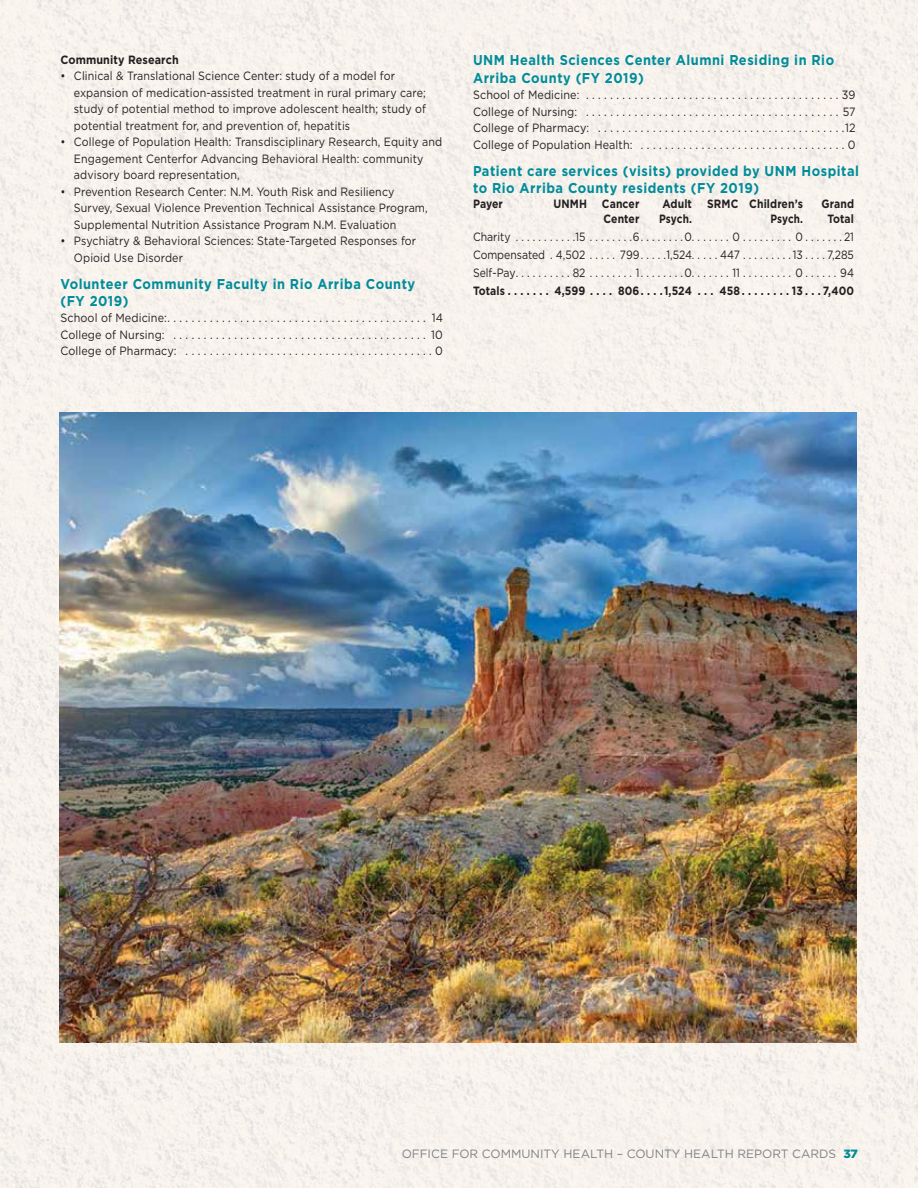
<style>
.page{position:relative;width:918px;height:1188px;background:#fff}
.page>*{position:absolute;margin:0;border:0;box-sizing:border-box;transform-origin:0 0}
.t1{font:700 14.25px/17.2px "Gotham";letter-spacing:.04em;color:#008c99;scale:.9 1}
.t2{font:12px/16.5px "Gotham";letter-spacing:.01em;color:#231f20;scale:.89 1}
.t3{font:12px/16.5px "Gotham";letter-spacing:.01em;color:#231f20;text-align:justify;scale:.9 1}
.t4{font:12px/18px "Gotham";letter-spacing:.01em;color:#231f20;text-align:justify;scale:.87 1}
.t5{font:700 12px "Gotham";letter-spacing:.01em;color:#231f20;scale:.87 1}
.t6{font:12px "Gotham";color:#808285}
.t7{font:700 12px "Gotham";letter-spacing:.01em;color:#231f20;scale:.9 1}
.t8{font:700 12px "Gotham";letter-spacing:.01em;color:#231f20;scale:.84 1}
.t9{font:700 12px "Gotham";letter-spacing:.01em;color:#231f20;scale:.83 1}
.s1{font-weight:900;color:#008c99}
</style>
<div class="page">
<img style="left:0;top:0;width:918px;height:1188px">
<img style="left:59px;top:413px;width:797px;height:629px">
<p class="t7" style="left:60px;top:51px;width:133px">Community Research</p>
<p class="t2" style="left:74px;top:67px;width:397px;text-indent:-13px">• Clinical &amp; Translational Science Center: study of a model for expansion of medication-assisted treatment in rural primary care; study of potential method to improve adolescent health; study of potential treatment for, and prevention of, hepatitis</p>
<p class="t2" style="left:74px;top:133px;width:415px;text-indent:-13px">• College of Population Health: Transdisciplinary Research, Equity and<br>Engagement Centerfor Advancing Behavioral Health: community advisory board representation,</p>
<p class="t2" style="left:74px;top:183px;width:399px;text-indent:-13px">• Prevention Research Center: N.M. Youth Risk and Resiliency<br>Survey, Sexual Violence Prevention Technical Assistance Program,<br>Supplemental Nutrition Assistance Program N.M. Evaluation</p>
<p class="t2" style="left:74px;top:232px;width:386px;text-indent:-13px">• Psychiatry &amp; Behavioral Sciences: State-Targeted Responses for<br>Opioid Use Disorder</p>
<p class="t1" style="left:60px;top:275px;width:396px">Volunteer Community Faculty in Rio Arriba County (FY 2019)</p>
<p class="t3" style="left:60px;top:310px;width:427px">School of Medicine: . . . . . . . . . . . . . . . . . . . . . . . . . . . . . . . . . . . . . . . . . . 14<br>College of Nursing: . . . . . . . . . . . . . . . . . . . . . . . . . . . . . . . . . . . . . . . . . . 10<br>College of Pharmacy: . . . . . . . . . . . . . . . . . . . . . . . . . . . . . . . . . . . . . . . . . 0</p>
<p class="t1" style="left:473px;top:52px;width:403px">UNM Health Sciences Center Alumni Residing in Rio<br>Arriba County (FY 2019)</p>
<p class="t3" style="left:473px;top:86px;width:427px">School of Medicine: . . . . . . . . . . . . . . . . . . . . . . . . . . . . . . . . . . . . . . . . . . 39<br>College of Nursing: . . . . . . . . . . . . . . . . . . . . . . . . . . . . . . . . . . . . . . . . . . 57<br>College of Pharmacy: . . . . . . . . . . . . . . . . . . . . . . . . . . . . . . . . . . . . . . . . 12<br>College of Population Health: . . . . . . . . . . . . . . . . . . . . . . . . . . . . . . . . . . 0</p>
<p class="t1" style="left:473px;top:162px;width:430px">Patient care services (visits) provided by UNM Hospital to Rio Arriba County residents (FY 2019)</p>
<p class="t5" style="left:473px;top:196px;width:36px">Payer</p>
<p class="t5" style="left:553px;top:196px;width:40px">UNMH</p>
<p class="t5" style="left:602px;top:196px;width:45px">Cancer</p>
<p class="t5" style="left:663px;top:196px;width:35px">Adult</p>
<p class="t5" style="left:707px;top:196px;width:112px">SRMC Children’s</p>
<p class="t5" style="left:822px;top:196px;width:39px">Grand</p>
<p class="t5" style="left:603px;top:211px;width:43px">Center</p>
<p class="t8" style="left:659px;top:211px;width:41px">Psych.</p>
<p class="t9" style="left:771px;top:211px;width:41px">Psych.</p>
<p class="t5" style="left:827px;top:211px;width:32px">Total</p>
<p class="t4" style="left:473px;top:228px;width:439px">Charity . . . . . . . . . . 15 . . . . . . . 6 . . . . . . . 0 . . . . . . .0......... 0 . . . . . . 21<br>Compensated . 4,502 . . . . . 799 . . . . 1,524 . . . . 447 . . . . . . . . . 13 . . . 7,285<br>Self-Pay . . . . . . . . . .82 . . . . . . . .1 . . . . . . . 0 . . . . . . .11......... 0 . . . . . .94</p>
<p class="t5" style="left:473px;top:283px;width:45px">Totals .......</p>
<p class="t5" style="left:554px;top:283px;width:40px">4,599 .....</p>
<p class="t5" style="left:618px;top:283px;width:31px">806 ...</p>
<p class="t5" style="left:664px;top:283px;width:37px">1,524 ....</p>
<p class="t5" style="left:719px;top:283px;width:31px">458 .......</p>
<p class="t5" style="left:792px;top:283px;width:73px">13 .. 7,400</p>
<p class="t6" style="left:402px;top:1146px;width:458px">OFFICE FOR COMMUNITY HEALTH – COUNTY HEALTH REPORT CARDS <span class="s1">37</span></p>
</div>
